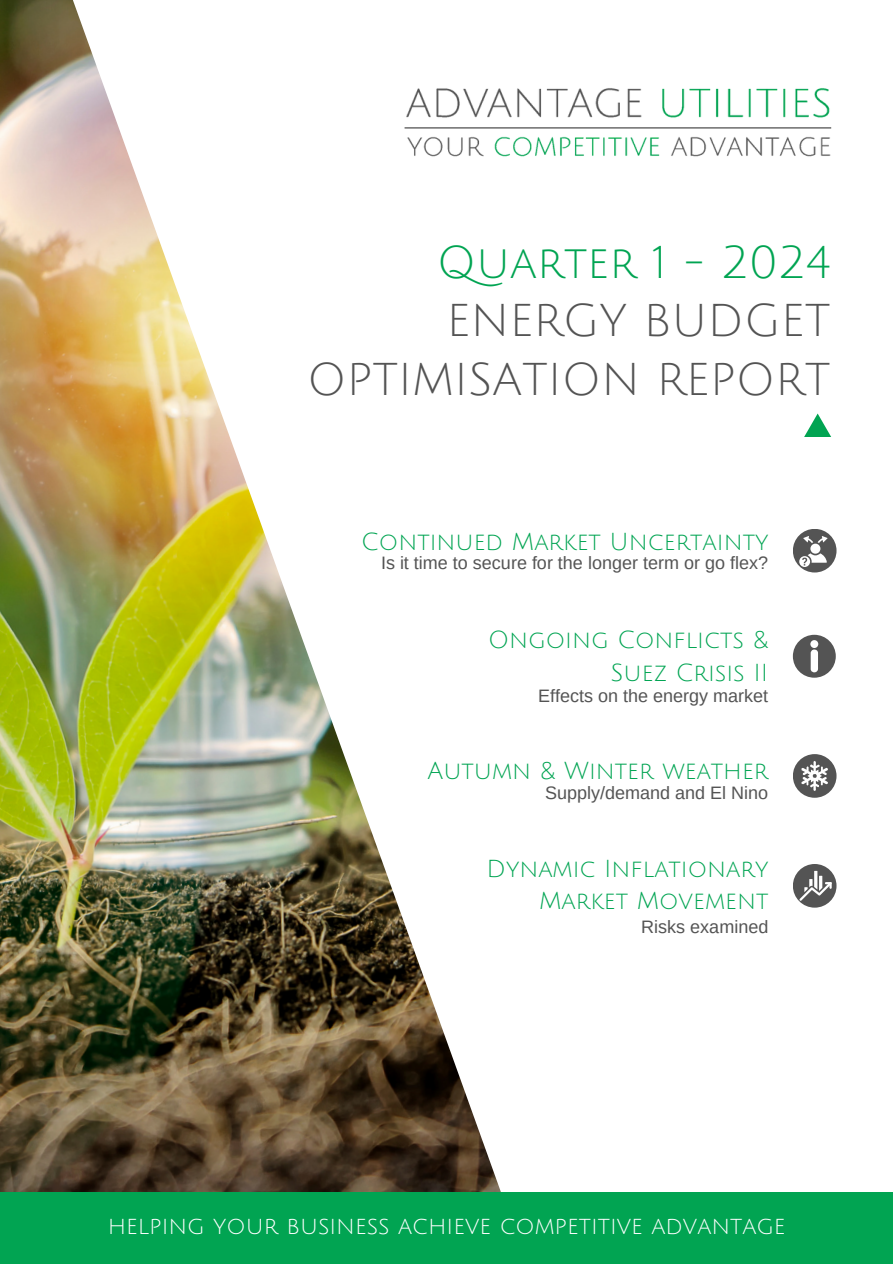
<style>
.page{position:relative;width:893px;height:1264px;background:#fff}
.page>*{position:absolute;margin:0;border:0;box-sizing:border-box;transform-origin:0 0}
.t1{font:44.7px/58.5px "Julius Sans One";color:#545454;text-align:right}
.t2{font:44.7px "Julius Sans One";color:#01a452}
.t3{font:23.85px "Julius Sans One";color:#01a452}
.t4{font:23.55px "Julius Sans One";color:#fff}
.t5{font:18px "Arimo";color:#545454}
</style>
<div class="page">
<img style="left:0;top:0;width:70px;height:1192px">
<img style="left:70px;top:0;width:767px;height:1192px">
<img style="left:390px;top:78px;width:447px;height:88px">
<svg style="left:804px;top:413px;width:27px;height:24px"></svg>
<div style="left:0;top:1192px;width:892px;height:71px;background:#01a452"></div>
<svg style="left:792px;top:634px;width:43px;height:43px"></svg>
<div style="left:792px;top:754px;width:44px;height:43px;background:#545454;border-radius:50%"></div>
<svg style="left:801px;top:761px;width:26px;height:30px"></svg>
<div style="left:792px;top:864px;width:44px;height:43px;background:#545454;border-radius:50%"></div>
<svg style="left:799px;top:870px;width:32px;height:30px"></svg>
<div style="left:792px;top:529px;width:44px;height:43px;background:#545454;border-radius:50%"></div>
<svg style="left:799px;top:536px;width:28px;height:30px"></svg>
<p class="t2" style="left:437px;top:239px;width:395px">Quarter 1 - 2024</p>
<p class="t1" style="left:307px;top:293px;width:525px">ENERGY BUDGET<br>OPTIMISATION REPORT</p>
<p class="t3" style="left:361px;top:529px;width:409px">Continued Market Uncertainty</p>
<p class="t5" style="left:381px;top:552px;width:388px">Is it time to secure for the longer term or go flex?</p>
<p class="t3" style="left:488px;top:627px;width:282px">Ongoing Conflicts &amp;</p>
<p class="t3" style="left:610px;top:660px;width:159px">Suez Crisis II</p>
<p class="t5" style="left:538px;top:686px;width:231px">Effects on the energy market</p>
<p class="t3" style="left:427px;top:758px;width:342px">Autumn &amp; Winter weather</p>
<p class="t5" style="left:545px;top:783px;width:225px">Supply/demand and El Nino</p>
<p class="t3" style="left:486px;top:856px;width:283px">Dynamic Inflationary</p>
<p class="t3" style="left:539px;top:888px;width:231px">Market Movement</p>
<p class="t5" style="left:641px;top:916px;width:129px">Risks examined</p>
<p class="t4" style="left:108px;top:1213px;width:679px">helping your business achieve competitive advantage</p>
</div>
